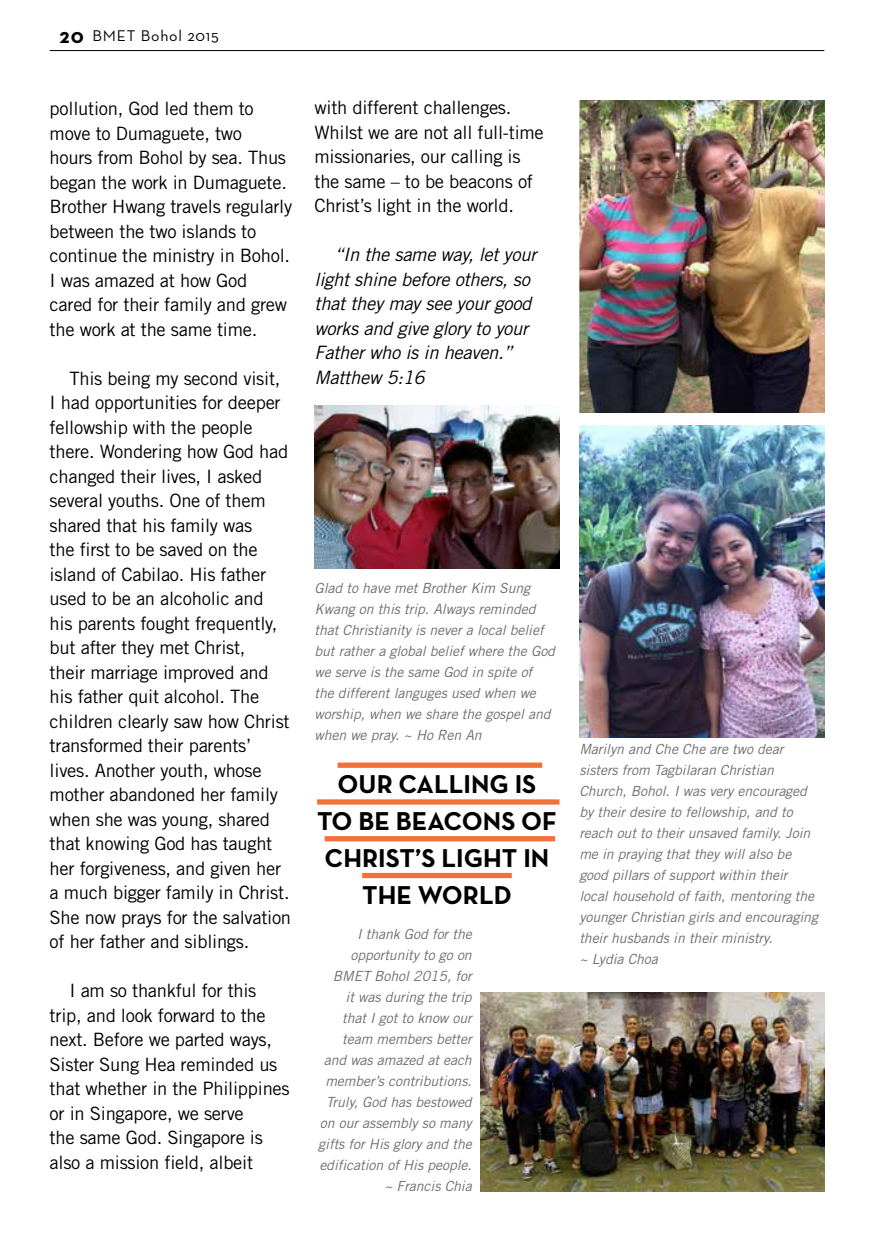
<style>
.page{position:relative;width:874px;height:1241px;background:#fff}
.page>*{position:absolute;margin:0;border:0;box-sizing:border-box;transform-origin:0 0}
.t1{font:700 26.25px "Neutra Text";color:#000}
.t2{font:700 21px "Neutra Text";color:#000}
.t3{font:18.38px/24.5px "Trade Gothic";letter-spacing:-.015em;color:#000}
.t4{font:italic 18.38px/24.5px "Trade Gothic";letter-spacing:-.015em;color:#000}
.t5{font:15.75px "Neutra Text";letter-spacing:.05em;color:#000}
.t6{font:italic 14px/21px "Trade Gothic";letter-spacing:-.005em;color:#6d6e71}
</style>
<div class="page">
<img style="left:480px;top:992px;width:343px;height:199px">
<img style="left:314px;top:405px;width:245px;height:163px">
<img style="left:579px;top:101px;width:244px;height:311px">
<img style="left:579px;top:426px;width:244px;height:311px">
<div style="left:337px;top:762px;width:205px;height:5px;background:#f3703a"></div>
<div style="left:317px;top:799px;width:242px;height:5px;background:#f3703a"></div>
<div style="left:324px;top:836px;width:231px;height:5px;background:#f3703a"></div>
<div style="left:362px;top:872px;width:149px;height:6px;background:#f3703a"></div>
<hr style="left:50px;top:50px;width:773px;height:1px;background:#000">
<p class="t2" style="left:60px;top:22px;width:26px">20</p>
<p class="t5" style="left:92px;top:26px;width:128px">BMET Bohol 2015</p>
<p class="t3" style="left:50px;top:96px;width:244px">pollution, God led them to move to Dumaguete, two<br>hours from Bohol by sea. Thus began the work in Dumaguete.<br>Brother Hwang travels regularly between the two islands to continue the ministry in Bohol.<br>I was amazed at how God cared for their family and grew the work at the same time.</p>
<p class="t3" style="left:50px;top:365px;width:243px;text-indent:20px">This being my second visit,<br>I had opportunities for deeper fellowship with the people there. Wondering how God had changed their lives, I asked several youths. One of them shared that his family was<br>the first to be saved on the island of Cabilao. His father used to be an alcoholic and his parents fought frequently, but after they met Christ,<br>their marriage improved and his father quit alcohol. The children clearly saw how Christ transformed their parents’ lives. Another youth, whose mother abandoned her family when she was young, shared that knowing God has taught her forgiveness, and given her a much bigger family in Christ.<br>She now prays for the salvation of her father and siblings.</p>
<p class="t3" style="left:50px;top:978px;width:241px;text-indent:20px">I am so thankful for this trip, and look forward to the next. Before we parted ways,<br>Sister Sung Hea reminded us that whether in the Philippines or in Singapore, we serve<br>the same God. Singapore is also a mission field, albeit</p>
<p class="t3" style="left:314px;top:95px;width:231px">with different challenges.<br>Whilst we are not all full-time missionaries, our calling is the same – to be beacons of<br>Christ’s light in the world.</p>
<p class="t4" style="left:314px;top:242px;width:223px;text-indent:20px">“In the same way, let your light shine before others, so that they may see your good works and give glory to your<br>Father who is in heaven.”<br>Matthew 5:16</p>
<p class="t6" style="left:314px;top:577px;width:242px">Glad to have met Brother Kim Sung Kwang on this trip. Always reminded that Christianity is never a local belief but rather a global belief where the God we serve is the same God in spite of the different languges used when we worship, when we share the gospel and when we pray. ~ Ho Ren An</p>
<h1 class="t1" style="left:337px;top:767px;width:78px">OUR CALLING</h1>
<h1 class="t1" style="left:514px;top:767px;width:11px">IS</h1>
<h1 class="t1" style="left:317px;top:804px;width:97px">TOBEBEACONS</h1>
<h1 class="t1" style="left:521px;top:804px;width:37px">OF</h1>
<h1 class="t1" style="left:324px;top:841px;width:16px">CHRIST</h1>
<h1 class="t1" style="left:415px;top:841px;width:42px">’S LIGHT</h1>
<h1 class="t1" style="left:523px;top:841px;width:13px">IN</h1>
<h1 class="t1" style="left:362px;top:878px;width:17px">THE</h1>
<h1 class="t1" style="left:417px;top:878px;width:20px">WORLD</h1>
<p class="t6" style="left:318px;top:922px;width:155px;text-align:right">I thank God for the opportunity to go on<br>BMET Bohol 2015, for<br>it was during the trip that I got to know our team members better and was amazed at each member’s contributions.<br>Truly, God has bestowed on our assembly so many gifts for His glory and the edification of His people. ~ Francis Chia</p>
<p class="t6" style="left:579px;top:738px;width:240px">Marilyn and Che Che are two dear sisters from Tagbilaran Christian Church, Bohol. I was very encouraged by their desire to fellowship, and to reach out to their unsaved family. Join me in praying that they will also be good pillars of support within their local household of faith, mentoring the younger Christian girls and encouraging their husbands in their ministry.<br>~ Lydia Choa</p>
</div>
